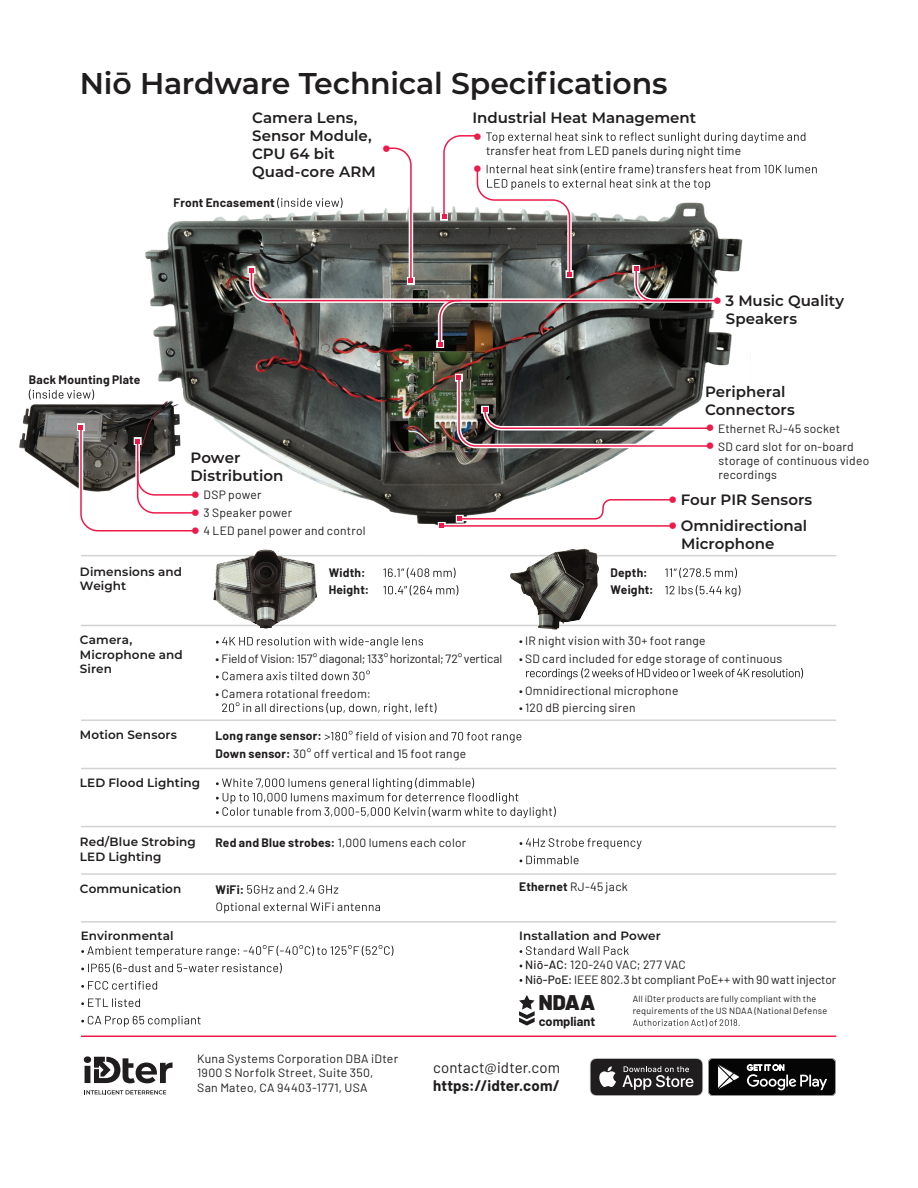
<style>
.page{position:relative;width:918px;height:1188px;background:#fff}
.page>*{position:absolute;margin:0;border:0;box-sizing:border-box;transform-origin:0 0}
.t1{font:600 30px "Montserrat";letter-spacing:-.01em;color:#201d1e}
.t2{font:600 30px "Montserrat";color:#eb1c4b}
.t3{font:600 30px "Montserrat";color:#ed1a4a}
.t4{font:900 21.15px "Barlow";color:#201d1e}
.t5{font:600 15px/18px "Montserrat";color:#201d1e}
.t6{font:700 15px "Barlow";letter-spacing:.01em;color:#201d1e}
.t7{font:15px "Barlow";letter-spacing:.01em;color:#201d1e}
.t8{font:700 12.75px "Barlow";color:#201d1e}
.t9{font:12px/14.4px "Barlow";letter-spacing:.02em;color:#201d1e}
.t10{font:600 12px/14.4px "Montserrat";letter-spacing:.01em;color:#201d1e}
.t11{font:12px/14.4px "Barlow";letter-spacing:-.005em;color:#201d1e}
.t12{font:700 12px/17.4px "Barlow";letter-spacing:.02em;color:#201d1e}
.t13{font:12px "Barlow";letter-spacing:-.01em;color:#201d1e}
.t14{font:9px/12px "Barlow";letter-spacing:.03em;color:#201d1e}
.s1{font-size:30px;color:#ed1a4a}
.s2{font-family:"Montserrat";font-weight:600;font-size:30px;color:#eb1c4b}
.s3{font-weight:700}
.s4{font-weight:500}
</style>
<div class="page">
<svg style="left:590px;top:1058px;width:246px;height:38px;background:#444"></svg>
<svg style="left:86px;top:1090px;width:80px;height:4px"></svg>
<svg style="left:84px;top:1056px;width:89px;height:27px"></svg>
<img style="left:145px;top:215px;width:586px;height:311px">
<img style="left:19px;top:389px;width:164px;height:99px">
<hr style="left:81px;top:555px;width:755px;height:1px;background:#d2d3d3">
<hr style="left:81px;top:625px;width:755px;height:1px;background:#d2d3d3">
<hr style="left:81px;top:768px;width:755px;height:1px;background:#d2d3d3">
<hr style="left:81px;top:826px;width:755px;height:1px;background:#d2d3d3">
<hr style="left:81px;top:873px;width:755px;height:2px;background:#d2d3d3">
<hr style="left:81px;top:921px;width:755px;height:2px;background:#d2d3d3">
<svg style="left:77px;top:423px;width:119px;height:109px"></svg>
<svg style="left:455px;top:374px;width:257px;height:74px"></svg>
<svg style="left:438px;top:498px;width:237px;height:30px"></svg>
<svg style="left:383px;top:568px;width:73px;height:10px"></svg>
<svg style="left:383px;top:585px;width:75px;height:11px"></svg>
<svg style="left:665px;top:568px;width:72px;height:10px"></svg>
<svg style="left:665px;top:585px;width:76px;height:12px"></svg>
<svg style="left:216px;top:637px;width:207px;height:11px"></svg>
<svg style="left:216px;top:670px;width:154px;height:10px"></svg>
<svg style="left:222px;top:702px;width:215px;height:12px"></svg>
<svg style="left:526px;top:668px;width:277px;height:12px"></svg>
<svg style="left:325px;top:731px;width:196px;height:12px"></svg>
<svg style="left:216px;top:778px;width:340px;height:40px"></svg>
<svg style="left:520px;top:838px;width:122px;height:11px"></svg>
<svg style="left:520px;top:856px;width:59px;height:8px"></svg>
<svg style="left:247px;top:885px;width:91px;height:9px"></svg>
<svg style="left:216px;top:903px;width:164px;height:10px"></svg>
<svg style="left:81px;top:945px;width:312px;height:12px"></svg>
<svg style="left:81px;top:963px;width:201px;height:10px"></svg>
<svg style="left:81px;top:981px;width:76px;height:9px"></svg>
<svg style="left:81px;top:998px;width:59px;height:9px"></svg>
<svg style="left:81px;top:1016px;width:120px;height:11px"></svg>
<img style="left:499px;top:526px;width:121px;height:104px">
<svg style="left:29px;top:389px;width:65px;height:11px"></svg>
<svg style="left:247px;top:132px;width:570px;height:216px"></svg>
<img style="left:195px;top:549px;width:145px;height:92px">
<hr style="left:81px;top:720px;width:755px;height:1px;background:#d2d3d3">
<svg style="left:520px;top:946px;width:109px;height:9px"></svg>
<svg style="left:519px;top:995px;width:16px;height:31px"></svg>
<svg style="left:633px;top:1019px;width:107px;height:8px"></svg>
<hr style="left:81px;top:1036px;width:755px;height:1px;background:#ed1a4a">
<h1 class="t1" style="left:80px;top:62px;width:589px">Niō Hardware Technical Specifications</h1>
<p class="t5" style="left:473px;top:108px;width:225px">Industrial Heat Management</p>
<p class="t9" style="left:473px;top:143px;width:270px"><sup>•</sup> transfer heat from LED panels during night time</p>
<h1 class="t2" style="left:473px;top:145px;width:12px">•</h1>
<p class="t5" style="left:252px;top:108px;width:125px">Camera Lens,<br>Sensor Module,<br>CPU 64 bit<br>Quad-core ARM</p>
<h1 class="t3" style="left:381px;top:125px;width:12px">•</h1>
<p class="t12" style="left:174px;top:193px;width:103px">Front Encasement</p>
<p class="t5" style="left:726px;top:291px;width:120px;text-indent:-13px"><span class="s1">•</span> 3 Music Quality<br>Speakers</p>
<p class="t12" style="left:29px;top:370px;width:113px">Back Mounting Plate</p>
<p class="t5" style="left:190px;top:448px;width:95px">Power<br>Distribution</p>
<p class="t9" style="left:190px;top:487px;width:73px"><span class="s2">•</span> DSP power</p>
<p class="t9" style="left:190px;top:505px;width:103px"><span class="s2">•</span> 3 Speaker power</p>
<p class="t9" style="left:190px;top:523px;width:177px"><span class="s2">•</span> 4 LED panel power and control</p>
<p class="t10" style="left:80px;top:564px;width:104px">Dimensions and<br>Weight</p>
<p class="t12" style="left:329px;top:563px;width:42px">Width:<br>Height:</p>
<p class="t12" style="left:611px;top:563px;width:45px">Depth:<br>Weight:</p>
<p class="t5" style="left:705px;top:382px;width:91px">Peripheral<br>Connectors</p>
<p class="t9" style="left:705px;top:420px;width:137px"><span class="s2">•</span> Ethernet RJ-45 socket</p>
<p class="t9" style="left:719px;top:438px;width:152px;text-indent:-14px"><span class="s2">•</span> SD card slot for on-board storage of continuous video recordings</p>
<p class="t5" style="left:668px;top:490px;width:146px"><span class="s1">•</span> Four PIR Sensors</p>
<p class="t5" style="left:681px;top:516px;width:128px;text-indent:-13px"><span class="s1">•</span> Omnidirectional<br>Microphone</p>
<p class="t10" style="left:80px;top:632px;width:104px">Camera,<br>Microphone and<br>Siren</p>
<p class="t10" style="left:80px;top:727px;width:99px">Motion Sensors</p>
<p class="t10" style="left:80px;top:775px;width:122px">LED Flood Lighting</p>
<p class="t13" style="left:215px;top:650px;width:288px">• Field of Vision: 157° diagonal; 133° horizontal; 72° vertical</p>
<p class="t9" style="left:215px;top:685px;width:157px">• Camera rotational freedom:</p>
<p class="t9" style="left:215px;top:726px;width:252px;line-height:17.4px"><span class="s3">Long range sensor:<br>Down sensor:</span> 30° off vertical and 15 foot range</p>
<p class="t9" style="left:519px;top:633px;width:188px">• IR night vision with 30+ foot range</p>
<p class="t9" style="left:519px;top:650px;width:265px">• SD card included for edge storage of continuous</p>
<p class="t9" style="left:519px;top:682px;width:161px">• Omnidirectional microphone</p>
<p class="t9" style="left:519px;top:700px;width:118px">• 120 dB piercing siren</p>
<p class="t10" style="left:80px;top:834px;width:117px">Red/Blue Strobing<br>LED Lighting</p>
<p class="t10" style="left:80px;top:881px;width:103px">Communication</p>
<p class="t10" style="left:81px;top:928px;width:94px">Environmental</p>
<p class="t9" style="left:216px;top:834px;width:252px"><span class="s3">Red and Blue strobes:</span> 1,000 lumens each color</p>
<p class="t12" style="left:216px;top:880px;width:30px">WiFi:</p>
<p class="t9" style="left:519px;top:879px;width:110px"><span class="s3">Ethernet</span> RJ-45 jack</p>
<p class="t10" style="left:519px;top:928px;width:143px">Installation and Power</p>
<p class="t11" style="left:525px;top:957px;width:313px"><span class="s4">Niō-AC:</span> 120-240 VAC; 277 VAC<br><span class="s4">Niō-PoE:</span>IEEE802.3 bt compliant PoE++ with 90 watt injector</p>
<h2 class="t4" style="left:539px;top:987px;width:58px">NDAA</h2>
<p class="t8" style="left:539px;top:1012px;width:58px">compliant</p>
<p class="t14" style="left:633px;top:992px;width:196px">All iDter products are fully compliant with the requirements of the US NDAA (National Defense</p>
<p class="t9" style="left:197px;top:1050px;width:202px">Kuna Systems Corporation DBA iDter<br>1900 S Norfolk Street, Suite 350,<br>San Mateo, CA 94403-1771, USA</p>
<p class="t7" style="left:433px;top:1057px;width:129px">contact@idter.com</p>
<p class="t6" style="left:433px;top:1074px;width:128px">https://idter.com/</p>
</div>
